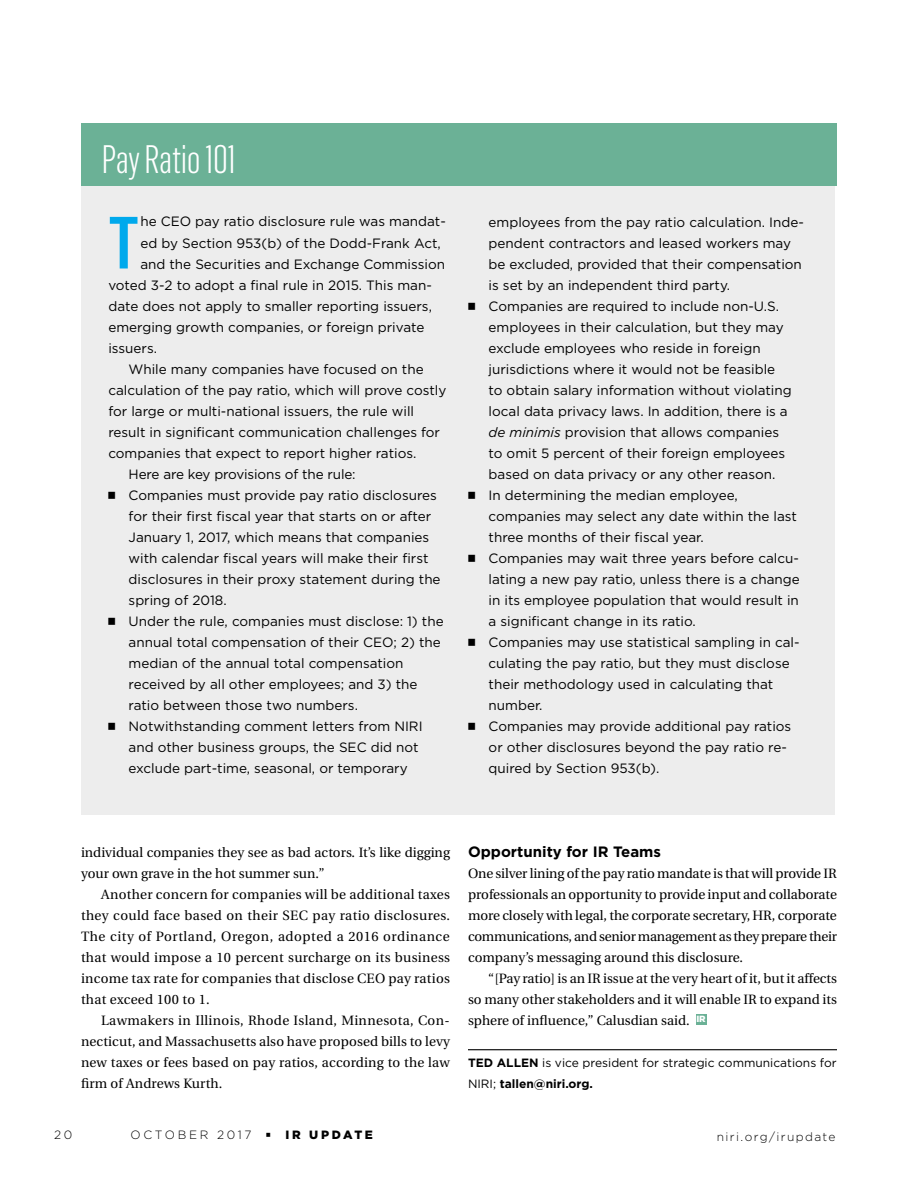
<style>
.page{position:relative;width:918px;height:1188px;background:#fff}
.page>*{position:absolute;margin:0;border:0;box-sizing:border-box;transform-origin:0 0}
.t1{font:500 72.45px "Flama Condensed";color:#00a9ec}
.t2{font:300 39px "Flama Condensed";letter-spacing:-.02em;color:#fff}
.t3{font:700 15px "Gotham";color:#000}
.t4{font:13.5px/21px "Gotham";color:#000}
.t5{font:13.5px/21px "Utopia";color:#000;text-align:justify}
.t6{font:12px/21px "Gotham";color:#000}
.t7{font:300 12px "Gotham";letter-spacing:.12em;color:#000}
.t8{font:300 12px "Gotham";letter-spacing:.22em;color:#000}
.t9{font:900 12px "Gotham";letter-spacing:.215em;color:#000}
.s1{font-style:italic}
.s2{font-weight:700}
</style>
<div class="page">
<div style="left:81px;top:123px;width:756px;height:63px;background:#6bb196"></div>
<div style="left:81px;top:186px;width:754px;height:628px;background:#ededed"></div>
<hr style="left:468px;top:1049px;width:369px;height:1px;background:#000">
<div style="left:696px;top:1014px;width:11px;height:10px;background:#6bb196"></div>
<h2 class="t2" style="left:102px;top:135px;width:136px">Pay Ratio 101</h2>
<h1 class="t1" style="left:108px;top:197px;width:32px">T</h1>
<p class="t4" style="left:140px;top:211px;width:307px">he CEO pay ratio disclosure rule was mandat-</p>
<p class="t4" style="left:140px;top:232px;width:302px">ed by Section 953(b) of the Dodd-Frank Act,</p>
<p class="t4" style="left:140px;top:253px;width:306px">and the Securities and Exchange Commission</p>
<p class="t4" style="left:108px;top:274px;width:325px">voted 3-2 to adopt a final rule in 2015. This man-</p>
<p class="t4" style="left:108px;top:295px;width:325px">date does not apply to smaller reporting issuers,</p>
<p class="t4" style="left:108px;top:316px;width:317px">emerging growth companies, or foreign private</p>
<p class="t4" style="left:108px;top:337px;width:50px">issuers.</p>
<p class="t4" style="left:129px;top:358px;width:297px">While many companies have focused on the</p>
<p class="t4" style="left:108px;top:379px;width:339px">calculation of the pay ratio, which will prove costly</p>
<p class="t4" style="left:108px;top:400px;width:307px">for large or multi-national issuers, the rule will</p>
<p class="t4" style="left:108px;top:421px;width:333px">result in significant communication challenges for</p>
<p class="t4" style="left:108px;top:442px;width:310px">companies that expect to report higher ratios.</p>
<p class="t4" style="left:129px;top:463px;width:229px">Here are key provisions of the rule:</p>
<p class="t4" style="left:129px;top:484px;width:314px;text-indent:-20px">□ Companies must provide pay ratio disclosures for their first fiscal year that starts on or after January 1, 2017, which means that companies with calendar fiscal years will make their first disclosures in their proxy statement during the spring of 2018.</p>
<p class="t4" style="left:129px;top:610px;width:317px;text-indent:-20px">□ Under the rule, companies must disclose: 1) the annual total compensation of their CEO; 2) the median of the annual total compensation received by all other employees; and 3) the ratio between those two numbers.</p>
<p class="t4" style="left:129px;top:715px;width:296px;text-indent:-20px">□ Notwithstanding comment letters from NIRI and other business groups, the SEC did not exclude part-time, seasonal, or temporary</p>
<p class="t4" style="left:489px;top:211px;width:317px">employees from the pay ratio calculation. Inde&shy;pendent contractors and leased workers may be excluded, provided that their compensation is set by an independent third party.</p>
<p class="t4" style="left:489px;top:295px;width:305px;text-indent:-20px">□ Companies are required to include non-U.S. employees in their calculation, but they may exclude employees who reside in foreign jurisdictions where it would not be feasible to obtain salary information without violating local data privacy laws. In addition, there is a <span class="s1">de minimis</span> provision that allows companies to omit 5 percent of their foreign employees based on data privacy or any other reason.</p>
<p class="t4" style="left:489px;top:484px;width:310px;text-indent:-20px">□ In determining the median employee, companies may select any date within the last three months of their fiscal year.</p>
<p class="t4" style="left:489px;top:547px;width:313px;text-align:justify;text-indent:-20px">□ Companies may wait three years before calcu&shy;lating a new pay ratio, unless there is a change in its employee population that would result in a significant change in its ratio.</p>
<p class="t4" style="left:489px;top:631px;width:313px;text-indent:-20px">□ Companies may use statistical sampling in cal&shy;culating the pay ratio, but they must disclose their methodology used in calculating that number.</p>
<p class="t4" style="left:489px;top:715px;width:304px;text-indent:-20px">□ Companies may provide additional pay ratios or other disclosures beyond the pay ratio re&shy;quired by Section 953(b).</p>
<p class="t5" style="left:81px;top:842px;width:371px">individual companies they see as bad actors. It’s like digging your own grave in the hot summer sun.”</p>
<p class="t5" style="left:81px;top:884px;width:371px;text-indent:20px">Another concern for companies will be additional taxes they could face based on their SEC pay ratio disclosures.<br>The city of Portland, Oregon, adopted a 2016 ordinance that would impose a 10 percent surcharge on its business income tax rate for companies that disclose CEO pay ratios that exceed 100 to 1.</p>
<p class="t5" style="left:81px;top:1010px;width:370px;text-indent:20px">Lawmakers in Illinois, Rhode Island, Minnesota, Con&shy;necticut, and Massachusetts also have proposed bills to levy new taxes or fees based on pay ratios, according to the law firm of Andrews Kurth.</p>
<p class="t3" style="left:468px;top:841px;width:195px">Opportunity for IR Teams</p>
<p class="t5" style="left:468px;top:863px;width:371px">One silver lining of the pay ratio mandate is that will provide IR professionals an opportunity to provide input and collaborate more closely with legal, the corporate secretary, HR, corporate communications, and senior management as they prepare their company’s messaging around this disclosure.</p>
<p class="t5" style="left:468px;top:968px;width:371px;text-indent:20px">“[Pay ratio] is an IR issue at the very heart of it, but it affects so many other stakeholders and it will enable IR to expand its sphere of influence,” Calusdian said. <sup>IR</sup></p>
<p class="t6" style="left:468px;top:1051px;width:370px"><span class="s2">TED ALLEN</span> is vice president for strategic communications for<br>NIRI; <span class="s2">tallen@niri.org.</span></p>
<p class="t7" style="left:54px;top:1127px;width:20px">20</p>
<p class="t8" style="left:130px;top:1127px;width:122px">OCTOBER 2017</p>
<p class="t9" style="left:267px;top:1127px;width:108px">◆ IR UPDATE</p>
<p class="t7" style="left:717px;top:1129px;width:120px">niri.org/irupdate</p>
</div>
